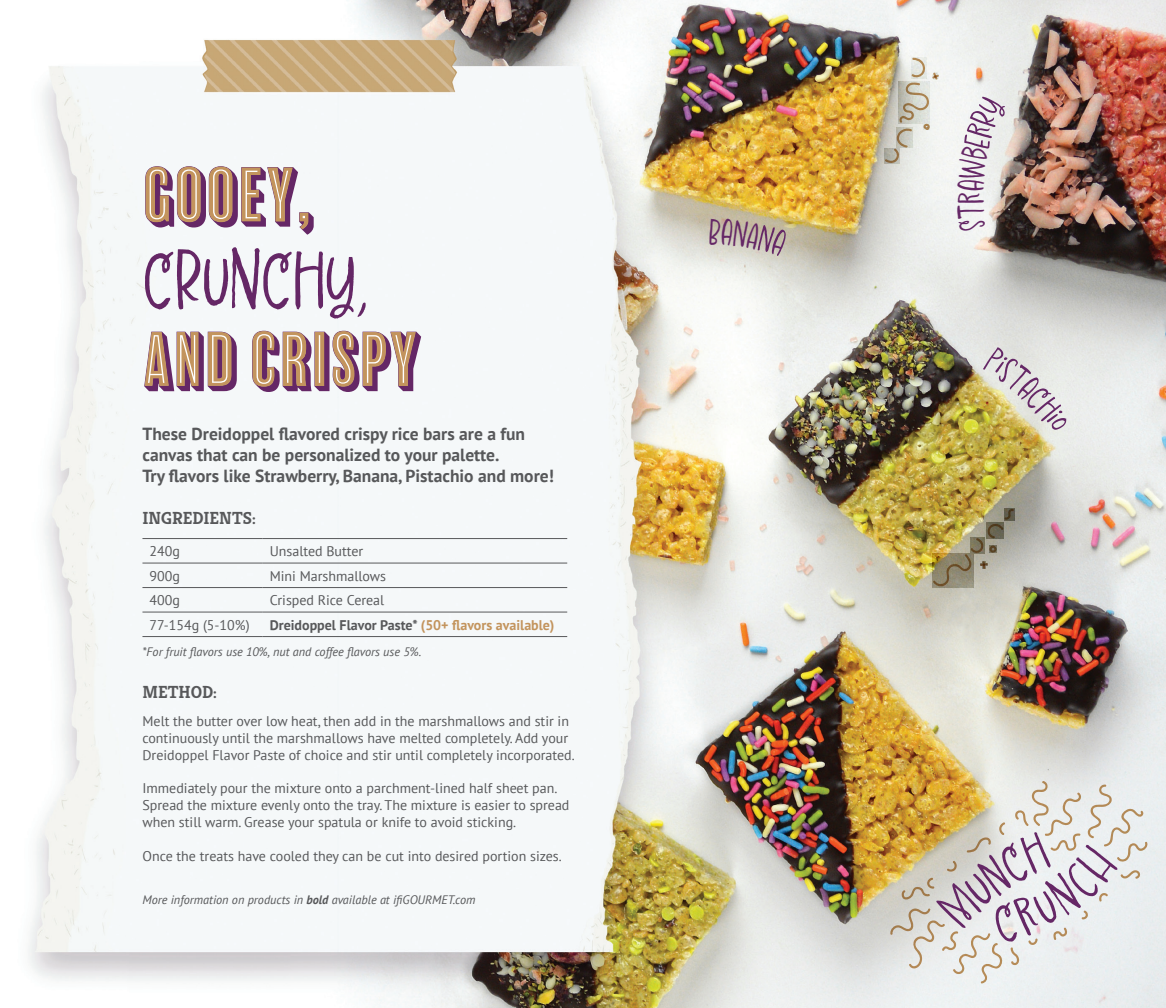
<style>
.page{position:relative;width:1166px;height:1008px;background:#fff}
.page>*{position:absolute;margin:0;border:0;box-sizing:border-box;transform-origin:0 0}
.t1{font:42px "Hey Eloise";color:#652766}
.t2{font:700 17.5px/21px "PT Sans";color:#57585a}
.t3{font:700 17.5px "Kreon";color:#57585a}
.t4{font:14px/16.8px "PT Sans";color:#57585a}
.t5{font:700 14px "PT Sans";color:#57585a}
.t6{font:italic 12.25px "PT Sans";color:#57585a}
.s1{color:#c3945d}
.s2{font-weight:700}
</style>
<div class="page">
<img style="left:28px;top:0;width:1138px;height:1008px">
<hr style="left:142px;top:538px;width:121px;height:1px;background:#57585a">
<hr style="left:263px;top:538px;width:304px;height:1px;background:#57585a">
<hr style="left:142px;top:563px;width:121px;height:1px;background:#57585a">
<hr style="left:263px;top:563px;width:304px;height:1px;background:#57585a">
<hr style="left:142px;top:587px;width:121px;height:1px;background:#57585a">
<hr style="left:263px;top:587px;width:304px;height:1px;background:#57585a">
<hr style="left:142px;top:612px;width:121px;height:1px;background:#57585a">
<hr style="left:263px;top:612px;width:304px;height:1px;background:#57585a">
<hr style="left:142px;top:636px;width:121px;height:1px;background:#57585a">
<hr style="left:263px;top:636px;width:304px;height:1px;background:#57585a">
<svg style="left:145px;top:247px;width:221px;height:72px"></svg>
<svg style="left:144px;top:331px;width:277px;height:61px"></svg>
<svg style="left:145px;top:166px;width:169px;height:69px"></svg>
<svg style="left:890px;top:781px;width:258px;height:203px;background:#dad1c5"></svg>
<img style="left:932px;top:509px;width:82px;height:78px">
<svg style="left:884px;top:58px;width:55px;height:106px"></svg>
<svg style="left:957px;top:204px;width:28px;height:27px"></svg>
<div style="left:957px;top:96px;width:50px;height:95px;background:#eff1ef"></div>
<svg style="left:709px;top:218px;width:79px;height:39px;background:#cbc5b3"></svg>
<svg style="left:982px;top:347px;width:86px;height:85px;background:#e0ddc6"></svg>
<p class="t2" style="left:142px;top:423px;width:413px">These Dreidoppel flavored crispy rice bars are a fun canvas that can be personalized to your palette.<br>Try flavors like Strawberry, Banana, Pistachio and more!</p>
<p class="t3" style="left:142px;top:505px;width:115px">INGREDIENTS:</p>
<p class="t4" style="left:149px;top:542px;width:32px">240g</p>
<p class="t4" style="left:270px;top:542px;width:95px">Unsalted Butter</p>
<p class="t4" style="left:149px;top:567px;width:32px">900g</p>
<p class="t4" style="left:270px;top:567px;width:118px">Mini Marshmallows</p>
<p class="t4" style="left:149px;top:591px;width:32px">400g</p>
<p class="t4" style="left:270px;top:591px;width:116px">Crisped Rice Cereal</p>
<p class="t4" style="left:149px;top:616px;width:102px">77-154g (5-10%)</p>
<p class="t5" style="left:270px;top:615px;width:286px">Dreidoppel Flavor Paste* <span class="s1">(50+ flavors available)</span></p>
<p class="t6" style="left:142px;top:644px;width:280px">*For fruit flavors use 10%, nut and coffee flavors use 5%.</p>
<p class="t3" style="left:142px;top:679px;width:76px">METHOD:</p>
<p class="t4" style="left:142px;top:713px;width:434px">Melt the butter over low heat, then add in the marshmallows and stir in continuously until the marshmallows have melted completely. Add your<br>Dreidoppel Flavor Paste of choice and stir until completely incorporated.</p>
<p class="t4" style="left:142px;top:780px;width:428px">Immediately pour the mixture onto a parchment-lined half sheet pan.<br>Spread the mixture evenly onto the tray. The mixture is easier to spread when still warm. Grease your spatula or knife to avoid sticking.</p>
<p class="t4" style="left:142px;top:847px;width:421px">Once the treats have cooled they can be cut into desired portion sizes.</p>
<p class="t6" style="left:142px;top:892px;width:334px">More information on products in <span class="s2">bold</span> available at ifiGOURMET.com</p>
<p class="t1" style="left:950px;top:204px;width:14px;rotate:-90deg">r</p>
</div>
